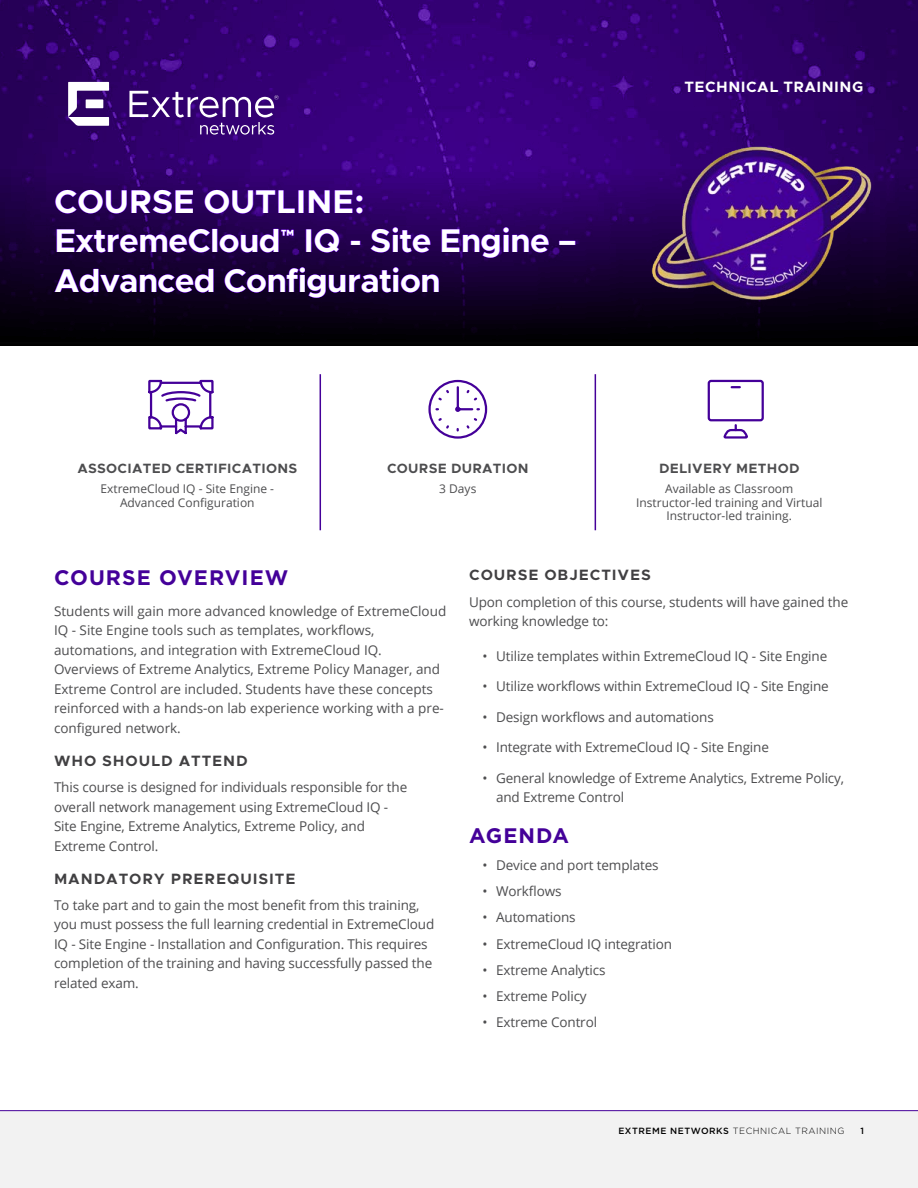
<style>
.page{position:relative;width:918px;height:1188px;background:#fff}
.page>*{position:absolute;margin:0;border:0;box-sizing:border-box;transform-origin:0 0}
.t1{font:700 33px/39.6px "Clarity City";letter-spacing:-.02em;color:#fff}
.t2{font:700 21px "Gotham";letter-spacing:.05em;color:#409}
.t3{font:700 15px "Clarity City";letter-spacing:.06em;color:#414042}
.t4{font:700 15px "Clarity City";letter-spacing:.03em;color:#fff}
.t5{font:13.5px/19.5px "Open Sans";letter-spacing:-.01em;color:#4d4d4f}
.t6{font:700 13.5px "Clarity City";letter-spacing:.02em;color:#4d4d4f}
.t7{font:12px/13.5px "Open Sans";color:#4d4d4f;text-align:center}
.t8{font:300 9px "Gotham";letter-spacing:.06em;color:#000}
.t9{font:500 9px "Gotham";color:#000}
.s1{font-weight:500}
</style>
<div class="page">
<div style="left:0;top:1111px;width:918px;height:77px;background:#f2f2f2"></div>
<hr style="left:0;top:1110px;width:918px;height:1px;background:#450099">
<div style="left:0;top:170px;width:918px;height:175px;background:#010004"></div>
<svg style="left:0;top:0;width:918px;height:335px;background:#280059"></svg>
<svg style="left:428px;top:379px;width:60px;height:60px"></svg>
<hr style="left:320px;top:374px;width:1px;height:156px;background:#409">
<hr style="left:595px;top:374px;width:1px;height:156px;background:#409">
<svg style="left:148px;top:379px;width:66px;height:56px"></svg>
<svg style="left:707px;top:379px;width:57px;height:60px"></svg>
<img style="left:650px;top:112px;width:223px;height:222px">
<svg style="left:68px;top:82px;width:41px;height:44px"></svg>
<svg style="left:129px;top:91px;width:150px;height:44px;background:#5a328c"></svg>
<h1 class="t1" style="left:54px;top:182px;width:525px">COURSE OUTLINE:<br>ExtremeCloud<sup>™</sup> IQ - Site Engine –<br>Advanced Configuration</h1>
<p class="t4" style="left:685px;top:77px;width:180px">TECHNICAL TRAINING</p>
<p class="t6" style="left:77px;top:460px;width:221px">ASSOCIATED CERTIFICATIONS</p>
<p class="t7" style="left:100px;top:482px;width:175px">ExtremeCloud IQ - Site Engine -<br>Advanced Configuration</p>
<p class="t6" style="left:387px;top:460px;width:143px">COURSE DURATION</p>
<p class="t7" style="left:439px;top:482px;width:39px">3 Days</p>
<p class="t6" style="left:659px;top:460px;width:142px">DELIVERY METHOD</p>
<p class="t7" style="left:636px;top:482px;width:188px">Available as Classroom<br>Instructor-led training and Virtual<br>Instructor-led training.</p>
<h2 class="t2" style="left:54px;top:564px;width:236px">COURSE OVERVIEW</h2>
<p class="t5" style="left:54px;top:601px;width:394px">Students will gain more advanced knowledge of ExtremeCloud IQ - Site Engine tools such as templates, workflows, automations, and integration with ExtremeCloud IQ.<br>Overviews of Extreme Analytics, Extreme Policy Manager, and Extreme Control are included. Students have these concepts reinforced with a hands-on lab experience working with a pre&shy;configured network.</p>
<p class="t3" style="left:54px;top:751px;width:195px">WHO SHOULD ATTEND</p>
<p class="t5" style="left:54px;top:777px;width:355px">This course is designed for individuals responsible for the overall network management using ExtremeCloud IQ - Site Engine, Extreme Analytics, Extreme Policy, and Extreme Control.</p>
<p class="t3" style="left:54px;top:869px;width:243px">MANDATORY PREREQUISITE</p>
<p class="t5" style="left:54px;top:895px;width:382px">To take part and to gain the most benefit from this training, you must possess the full learning credential in ExtremeCloud IQ - Site Engine - Installation and Configuration. This requires completion of the training and having successfully passed the related exam.</p>
<p class="t3" style="left:469px;top:566px;width:183px">COURSE OBJECTIVES</p>
<p class="t5" style="left:469px;top:592px;width:381px">Upon completion of this course, students will have gained the working knowledge to:</p>
<p class="t5" style="left:483px;top:646px;width:346px">• Utilize templates within ExtremeCloud IQ - Site Engine</p>
<p class="t5" style="left:483px;top:676px;width:348px">• Utilize workflows within ExtremeCloud IQ - Site Engine</p>
<p class="t5" style="left:483px;top:707px;width:233px">• Design workflows and automations</p>
<p class="t5" style="left:483px;top:737px;width:288px">• Integrate with ExtremeCloud IQ - Site Engine</p>
<p class="t5" style="left:496px;top:768px;width:350px;text-indent:-14px">• General knowledge of Extreme Analytics, Extreme Policy, and Extreme Control</p>
<h2 class="t2" style="left:469px;top:821px;width:101px">AGENDA</h2>
<p class="t5" style="left:483px;top:855px;width:178px">• Device and port templates</p>
<p class="t5" style="left:483px;top:881px;width:80px">• Workflows</p>
<p class="t5" style="left:483px;top:907px;width:95px">• Automations</p>
<p class="t5" style="left:483px;top:934px;width:191px">• ExtremeCloud IQ integration</p>
<p class="t5" style="left:483px;top:960px;width:125px">• Extreme Analytics</p>
<p class="t5" style="left:483px;top:986px;width:106px">• Extreme Policy</p>
<p class="t5" style="left:483px;top:1012px;width:116px">• Extreme Control</p>
<p class="t8" style="left:618px;top:1125px;width:228px"><span class="s1">EXTREME NETWORKS</span> TECHNICAL TRAINING</p>
<p class="t9" style="left:860px;top:1124px;width:5px">1</p>
</div>
